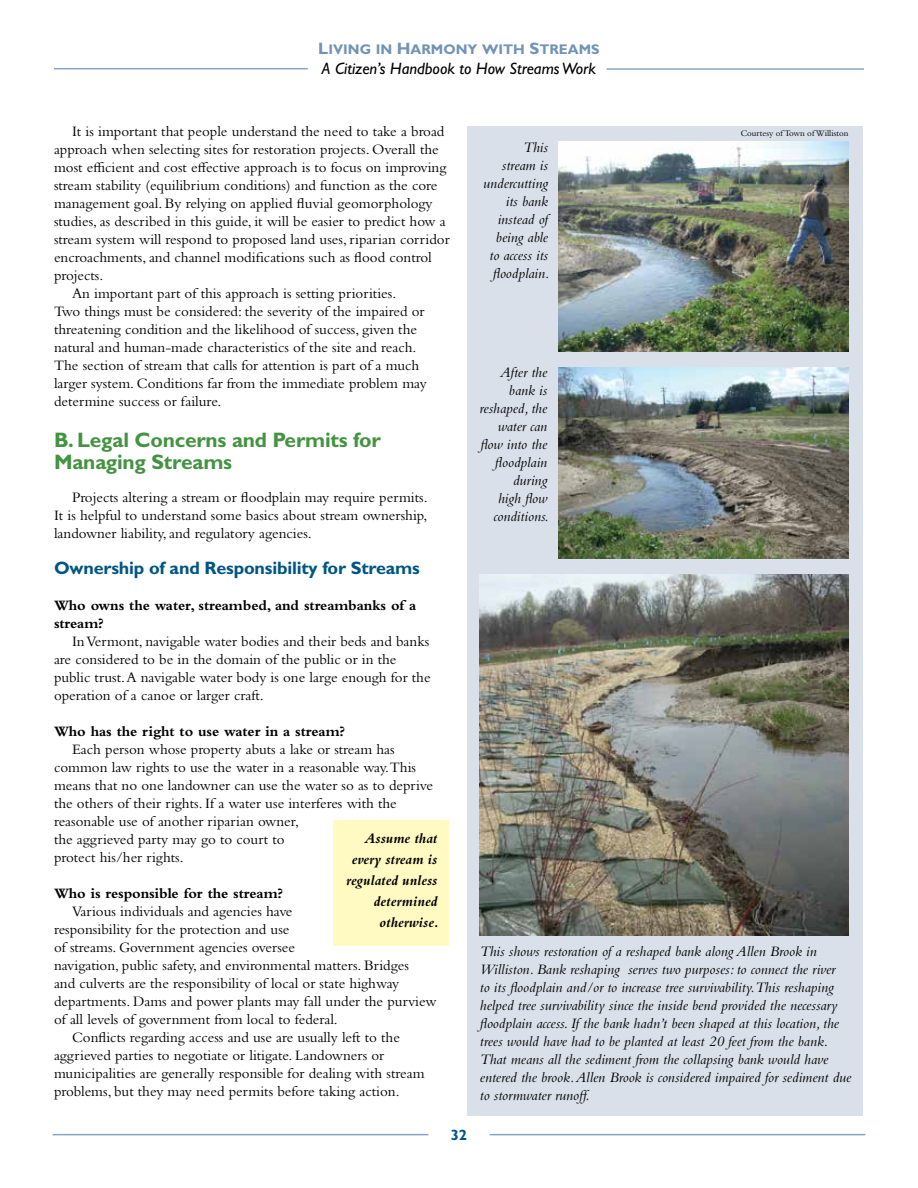
<style>
.page{position:relative;width:918px;height:1188px;background:#fff}
.page>*{position:absolute;margin:0;border:0;box-sizing:border-box;transform-origin:0 0}
.t1{font:700 21px/22.5px "Gill Sans Std";letter-spacing:-.01em;color:#439341}
.t2{font:700 18px "Gill Sans Std";letter-spacing:-.01em;color:#005584}
.t3{font:italic 16.5px "Gill Sans Std";color:#000}
.t4{font:15px/18px "Bembo Std";color:#000}
.t5{font:italic 15px/18px "Bembo Std";color:#000;text-align:right}
.t6{font:700 15px/18px "Bembo Std";letter-spacing:-.005em;color:#000}
.t7{font:italic 700 15px/21px "Bembo Std";color:#000;text-align:right}
.t8{font:700 15px "Gill Sans Std";color:#005584}
.t9{font:14.1px "Gill Sans Std Bold SC850";color:#7093b6}
.t10{font:9px "Bembo Std";color:#000}
.s1{font-size:16.5px}
</style>
<div class="page">
<hr style="left:54px;top:68px;width:254px;height:1px;background:#88a3c1">
<hr style="left:607px;top:68px;width:257px;height:2px;background:#88a3c1">
<hr style="left:53px;top:1134px;width:375px;height:1px;background:#88a3c1">
<hr style="left:490px;top:1134px;width:375px;height:1px;background:#88a3c1">
<div style="left:468px;top:126px;width:395px;height:990px;background:#d9e0ea"></div>
<img style="left:559px;top:142px;width:289px;height:209px">
<img style="left:559px;top:367px;width:289px;height:192px">
<img style="left:480px;top:575px;width:368px;height:361px">
<div style="left:333px;top:821px;width:115px;height:125px;background:#fffac2"></div>
<p class="t9" style="left:318px;top:41px;width:282px"><span class="s1">L</span>IVING IN <span class="s1">H</span>ARMONY WITH <span class="s1">S</span>TREAMS</p>
<p class="t3" style="left:322px;top:59px;width:276px">A Citizen’s Handbook to How Streams Work</p>
<p class="t4" style="left:72px;top:122px;width:374px">It is important that people understand the need to take a broad</p>
<p class="t4" style="left:54px;top:140px;width:386px">approach when selecting sites for restoration projects. Overall the</p>
<p class="t4" style="left:54px;top:158px;width:394px">most efficient and cost effective approach is to focus on improving</p>
<p class="t4" style="left:54px;top:176px;width:385px">stream stability (equilibrium conditions) and function as the core</p>
<p class="t4" style="left:54px;top:194px;width:380px">management goal. By relying on applied fluvial geomorphology</p>
<p class="t4" style="left:54px;top:212px;width:393px">studies, as described in this guide, it will be easier to predict how a</p>
<p class="t4" style="left:54px;top:230px;width:397px">stream system will respond to proposed land uses, riparian corridor</p>
<p class="t4" style="left:54px;top:248px;width:379px">encroachments, and channel modifications such as flood control</p>
<p class="t4" style="left:54px;top:266px;width:51px">projects.</p>
<p class="t4" style="left:72px;top:284px;width:326px">An important part of this approach is setting priorities.</p>
<p class="t4" style="left:54px;top:302px;width:372px">Two things must be considered: the severity of the impaired or</p>
<p class="t4" style="left:54px;top:320px;width:365px">threatening condition and the likelihood of success, given the</p>
<p class="t4" style="left:54px;top:338px;width:364px">natural and human-made characteristics of the site and reach.</p>
<p class="t4" style="left:54px;top:356px;width:367px">The section of stream that calls for attention is part of a much</p>
<p class="t4" style="left:54px;top:374px;width:374px">larger system. Conditions far from the immediate problem may</p>
<p class="t4" style="left:54px;top:392px;width:169px">determine success or failure.</p>
<h1 class="t1" style="left:54px;top:428px;width:328px">B. Legal Concerns and Permits for<br>Managing Streams</h1>
<p class="t4" style="left:54px;top:488px;width:375px;text-align:justify;text-indent:18px">Projects altering a stream or floodplain may require permits.<br>It is helpful to understand some basics about stream ownership, landowner liability, and regulatory agencies.</p>
<p class="t2" style="left:54px;top:557px;width:367px">Ownership of and Responsibility for Streams</p>
<p class="t6" style="left:54px;top:596px;width:364px">Who owns the water, streambed, and streambanks of a stream?</p>
<p class="t4" style="left:54px;top:632px;width:378px;text-indent:18px">In Vermont, navigable water bodies and their beds and banks are considered to be in the domain of the public or in the public trust. A navigable water body is one large enough for the operation of a canoe or larger craft.</p>
<p class="t6" style="left:54px;top:722px;width:293px">Who has the right to use water in a stream?</p>
<p class="t4" style="left:54px;top:740px;width:381px;text-indent:18px">Each person whose property abuts a lake or stream has common law rights to use the water in a reasonable way.This means that no one landowner can use the water so as to deprive the others of their rights. If a water use interferes with the reasonable use of another riparian owner,<br>the aggrieved party may go to court to<br>protect his/her rights.</p>
<p class="t6" style="left:54px;top:884px;width:230px">Who is responsible for the stream?</p>
<p class="t4" style="left:72px;top:902px;width:222px">Various individuals and agencies have</p>
<p class="t4" style="left:54px;top:920px;width:237px">responsibility for the protection and use</p>
<p class="t4" style="left:54px;top:938px;width:243px">of streams. Government agencies oversee</p>
<p class="t4" style="left:54px;top:956px;width:356px">navigation, public safety, and environmental matters. Bridges</p>
<p class="t4" style="left:54px;top:974px;width:347px">and culverts are the responsibility of local or state highway</p>
<p class="t4" style="left:54px;top:992px;width:384px">departments. Dams and power plants may fall under the purview</p>
<p class="t4" style="left:54px;top:1010px;width:285px">of all levels of government from local to federal.</p>
<p class="t4" style="left:72px;top:1028px;width:329px">Conflicts regarding access and use are usually left to the</p>
<p class="t4" style="left:54px;top:1046px;width:332px">aggrieved parties to negotiate or litigate. Landowners or</p>
<p class="t4" style="left:54px;top:1064px;width:372px">municipalities are generally responsible for dealing with stream</p>
<p class="t4" style="left:54px;top:1082px;width:347px">problems, but they may need permits before taking action.</p>
<p class="t7" style="left:346px;top:828px;width:94px">Assume that every stream is regulated unless determined otherwise.</p>
<p class="t8" style="left:451px;top:1126px;width:18px">32</p>
<p class="t5" style="left:483px;top:138px;width:68px">This<br>stream is undercutting its bank instead of being able<br>to access its floodplain.</p>
<p class="t5" style="left:480px;top:363px;width:71px">After the bank is reshaped, the water can flow into the floodplain during<br>high flow conditions.</p>
<p class="t10" style="left:741px;top:128px;width:109px">Courtesy of Town of Williston</p>
<p class="t5" style="left:480px;top:942px;width:373px;text-align:left">This shows restoration of a reshaped bank along Allen Brook in Williston. Bank reshaping serves two purposes: to connect the river<br>to its floodplain and/or to increase tree survivability. This reshaping helped tree survivability since the inside bend provided the necessary floodplain access. If the bank hadn’t been shaped at this location, the trees would have had to be planted at least 20 feet from the bank.<br>That means all the sediment from the collapsing bank would have entered the brook. Allen Brook is considered impaired for sediment due to stormwater runoff.</p>
</div>
